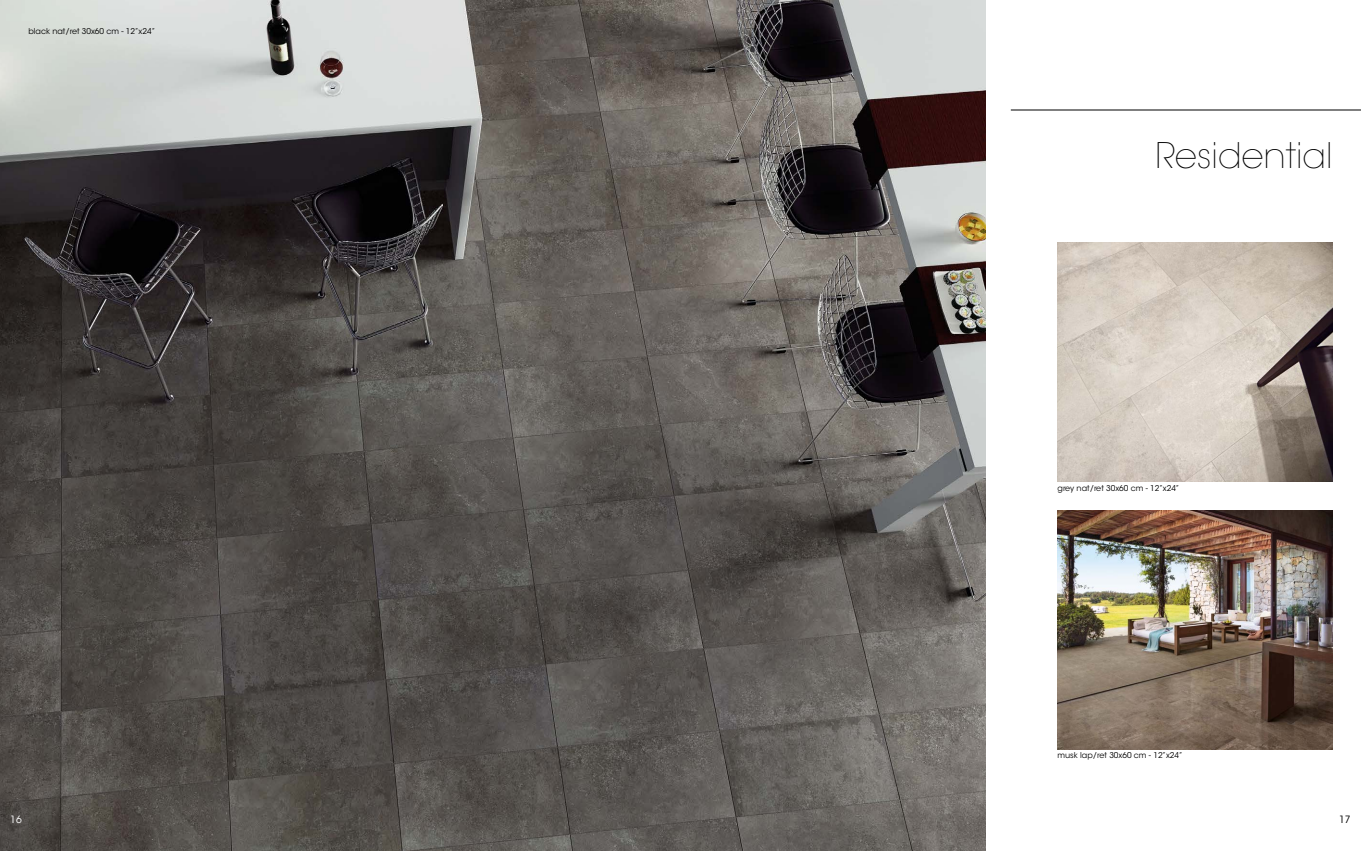
<style>
.page{position:relative;width:1361px;height:851px;background:#fff}
.page>*{position:absolute;margin:0;border:0;box-sizing:border-box;transform-origin:0 0}
.t1{font:200 35px "ITC Avant Garde Std";color:#000}
.t2{font:10px "ITC Avant Garde Std";color:#fff}
.t3{font:10px "ITC Avant Garde Std";color:#000}
.t4{font:8px "ITC Avant Garde Std";color:#000}
</style>
<div class="page">
<img style="left:0;top:0;width:985px;height:850px">
<img style="left:1057px;top:242px;width:275px;height:239px">
<hr style="left:1011px;top:109px;width:350px;height:1px;background:#000">
<img style="left:1057px;top:510px;width:275px;height:239px">
<p class="t4" style="left:28px;top:27px;width:128px">black nat/ret 30x60 cm - 12”x24”</p>
<h1 class="t1" style="left:1155px;top:135px;width:178px">Residential</h1>
<p class="t4" style="left:1057px;top:483px;width:123px">grey nat/ret 30x60 cm - 12”x24”</p>
<p class="t4" style="left:1057px;top:750px;width:126px">musk lap/ret 30x60 cm - 12”x24”</p>
<p class="t2" style="left:10px;top:812px;width:13px">16</p>
<p class="t3" style="left:1339px;top:812px;width:13px">17</p>
</div>
